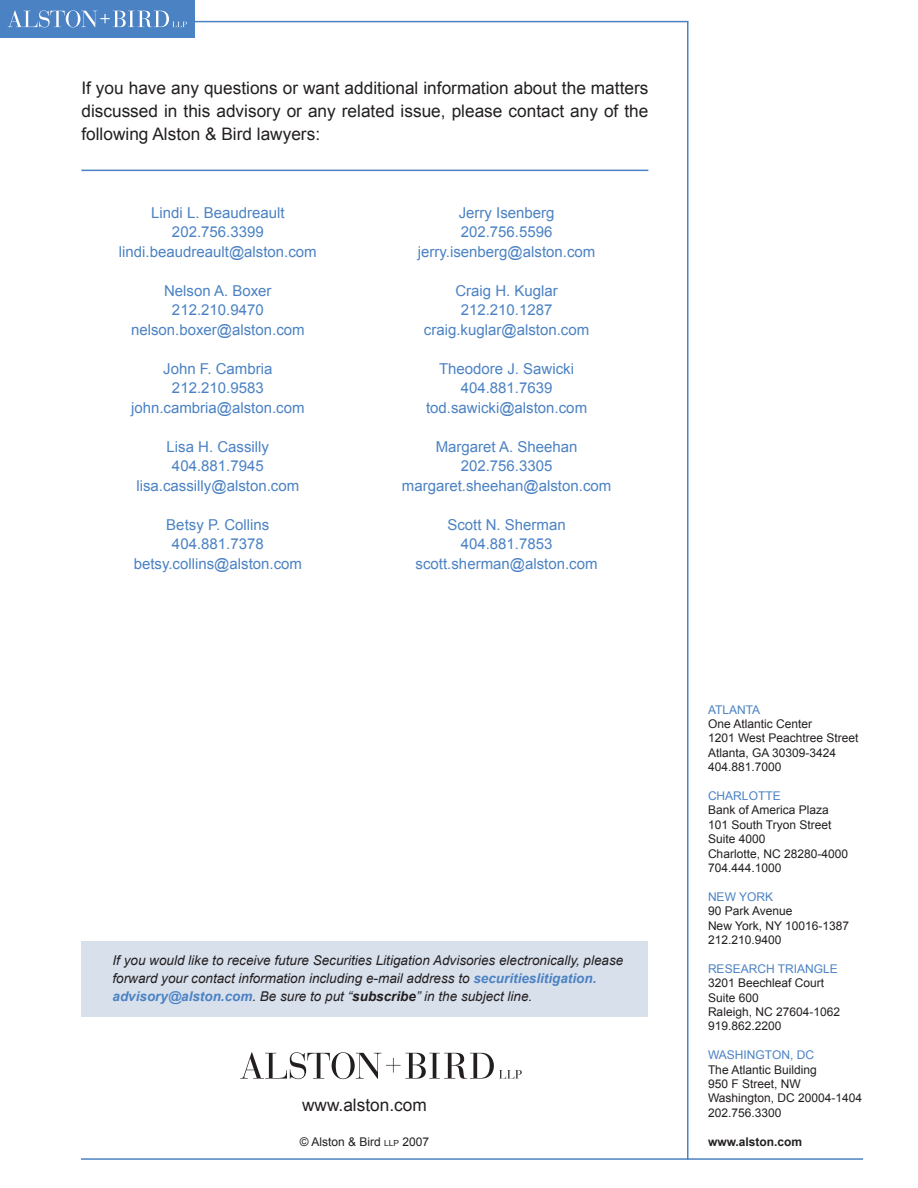
<style>
.page{position:relative;width:918px;height:1188px;background:#fff}
.page>*{position:absolute;margin:0;border:0;box-sizing:border-box;transform-origin:0 0}
.Body_Text{font:17.25px/23.2px "Arial";color:#231f20;text-align:justify}
.Attorney_Names{font:15px "Arial";color:#4b82c3}
.Body_Text-2{font:italic 13.5px/18px "Arial";color:#231f20}
.t1{font:12px "Arial";color:#231f20}
.t2{font:12px "Arial";color:#4b82c3}
.t3{font:700 12px "Arial";color:#231f20}
.s1{font-weight:700;color:#4b82c3}
.s2{font-weight:700}
.s3{font-size:8.4px}
</style>
<div class="page">
<hr style="left:687px;top:21px;width:1px;height:1139px;background:#4b82c3">
<hr style="left:181px;top:21px;width:507px;height:1px;background:#4b82c3">
<div style="left:81px;top:942px;width:567px;height:75px;background:#d8e0ec"></div>
<svg style="left:240px;top:1052px;width:282px;height:27px"></svg>
<hr style="left:81px;top:1158px;width:782px;height:2px;background:#4b82c3">
<div style="left:0;top:0;width:194px;height:38px;background:#4b82c3"></div>
<svg style="left:8px;top:10px;width:179px;height:17px"></svg>
<hr style="left:81px;top:170px;width:567px;height:1px;background:#4b82c3">
<p class="Body_Text" style="left:81px;top:76px;width:569px">If you have any questions or want additional information about the matters discussed in this advisory or any related issue, please contact any of the following Alston &amp; Bird lawyers:</p>
<p class="Attorney_Names" style="left:151px;top:203px;width:135px">Lindi L. Beaudreault</p>
<p class="Attorney_Names" style="left:172px;top:222px;width:93px">202.756.3399</p>
<p class="Attorney_Names" style="left:119px;top:242px;width:199px">lindi.beaudreault@alston.com</p>
<p class="Attorney_Names" style="left:164px;top:281px;width:109px">Nelson A. Boxer</p>
<p class="Attorney_Names" style="left:172px;top:300px;width:93px">212.210.9470</p>
<p class="Attorney_Names" style="left:131px;top:320px;width:175px">nelson.boxer@alston.com</p>
<p class="Attorney_Names" style="left:163px;top:359px;width:111px">John F. Cambria</p>
<p class="Attorney_Names" style="left:172px;top:378px;width:93px">212.210.9583</p>
<p class="Attorney_Names" style="left:131px;top:398px;width:175px">john.cambria@alston.com</p>
<p class="Attorney_Names" style="left:167px;top:437px;width:104px">Lisa H. Cassilly</p>
<p class="Attorney_Names" style="left:172px;top:456px;width:93px">404.881.7945</p>
<p class="Attorney_Names" style="left:136px;top:476px;width:164px">lisa.cassilly@alston.com</p>
<p class="Attorney_Names" style="left:166px;top:515px;width:105px">Betsy P. Collins</p>
<p class="Attorney_Names" style="left:172px;top:534px;width:93px">404.881.7378</p>
<p class="Attorney_Names" style="left:134px;top:554px;width:170px">betsy.collins@alston.com</p>
<p class="Attorney_Names" style="left:459px;top:203px;width:97px">Jerry Isenberg</p>
<p class="Attorney_Names" style="left:461px;top:222px;width:93px">202.756.5596</p>
<p class="Attorney_Names" style="left:418px;top:242px;width:179px">jerry.isenberg@alston.com</p>
<p class="Attorney_Names" style="left:455px;top:281px;width:104px">Craig H. Kuglar</p>
<p class="Attorney_Names" style="left:461px;top:300px;width:93px">212.210.1287</p>
<p class="Attorney_Names" style="left:424px;top:320px;width:167px">craig.kuglar@alston.com</p>
<p class="Attorney_Names" style="left:439px;top:359px;width:137px">Theodore J. Sawicki</p>
<p class="Attorney_Names" style="left:461px;top:378px;width:93px">404.881.7639</p>
<p class="Attorney_Names" style="left:426px;top:398px;width:163px">tod.sawicki@alston.com</p>
<p class="Attorney_Names" style="left:436px;top:437px;width:143px">Margaret A. Sheehan</p>
<p class="Attorney_Names" style="left:461px;top:456px;width:93px">202.756.3305</p>
<p class="Attorney_Names" style="left:402px;top:476px;width:211px">margaret.sheehan@alston.com</p>
<p class="Attorney_Names" style="left:447px;top:515px;width:120px">Scott N. Sherman</p>
<p class="Attorney_Names" style="left:461px;top:534px;width:93px">404.881.7853</p>
<p class="Attorney_Names" style="left:416px;top:554px;width:183px">scott.sherman@alston.com</p>
<p class="Body_Text-2" style="left:112px;top:952px;width:512px">If you would like to receive future Securities Litigation Advisories electronically, please forward your contact information including e-mail address to <span class="s1">securitieslitigation. advisory@alston.com</span>. Be sure to put “<span class="s2">subscribe</span>” in the subject line.</p>
<p class="Body_Text" style="left:302px;top:1093px;width:126px">www.alston.com</p>
<p class="t2" style="left:708px;top:702px;width:54px">ATLANTA</p>
<p class="t1" style="left:708px;top:716px;width:106px">One Atlantic Center</p>
<p class="t1" style="left:708px;top:730px;width:152px">1201 West Peachtree Street</p>
<p class="t1" style="left:708px;top:745px;width:130px">Atlanta, GA 30309-3424</p>
<p class="t1" style="left:708px;top:759px;width:75px">404.881.7000</p>
<p class="t2" style="left:708px;top:788px;width:74px">CHARLOTTE</p>
<p class="t1" style="left:708px;top:802px;width:122px">Bank of America Plaza</p>
<p class="t1" style="left:708px;top:817px;width:125px">101 South Tryon Street</p>
<p class="t1" style="left:708px;top:831px;width:59px">Suite 4000</p>
<p class="t1" style="left:708px;top:846px;width:142px">Charlotte, NC 28280-4000</p>
<p class="t1" style="left:708px;top:860px;width:75px">704.444.1000</p>
<p class="t2" style="left:708px;top:889px;width:67px">NEW YORK</p>
<p class="t1" style="left:708px;top:903px;width:86px">90 Park Avenue</p>
<p class="t1" style="left:708px;top:918px;width:143px">New York, NY 10016-1387</p>
<p class="t1" style="left:708px;top:932px;width:75px">212.210.9400</p>
<p class="t2" style="left:708px;top:961px;width:131px">RESEARCH TRIANGLE</p>
<p class="t1" style="left:708px;top:975px;width:118px">3201 Beechleaf Court</p>
<p class="t1" style="left:708px;top:990px;width:52px">Suite 600</p>
<p class="t1" style="left:708px;top:1004px;width:134px">Raleigh, NC 27604-1062</p>
<p class="t1" style="left:708px;top:1018px;width:75px">919.862.2200</p>
<p class="t2" style="left:708px;top:1047px;width:108px">WASHINGTON, DC</p>
<p class="t1" style="left:708px;top:1062px;width:110px">The Atlantic Building</p>
<p class="t1" style="left:708px;top:1076px;width:94px">950 F Street, NW</p>
<p class="t1" style="left:708px;top:1090px;width:156px">Washington, DC 20004-1404</p>
<p class="t1" style="left:708px;top:1105px;width:75px">202.756.3300</p>
<p class="t1" style="left:300px;top:1134px;width:131px">© Alston &amp; Bird <span class="s3">llp</span> 2007</p>
<p class="t3" style="left:708px;top:1133px;width:96px">www.alston.com</p>
</div>
